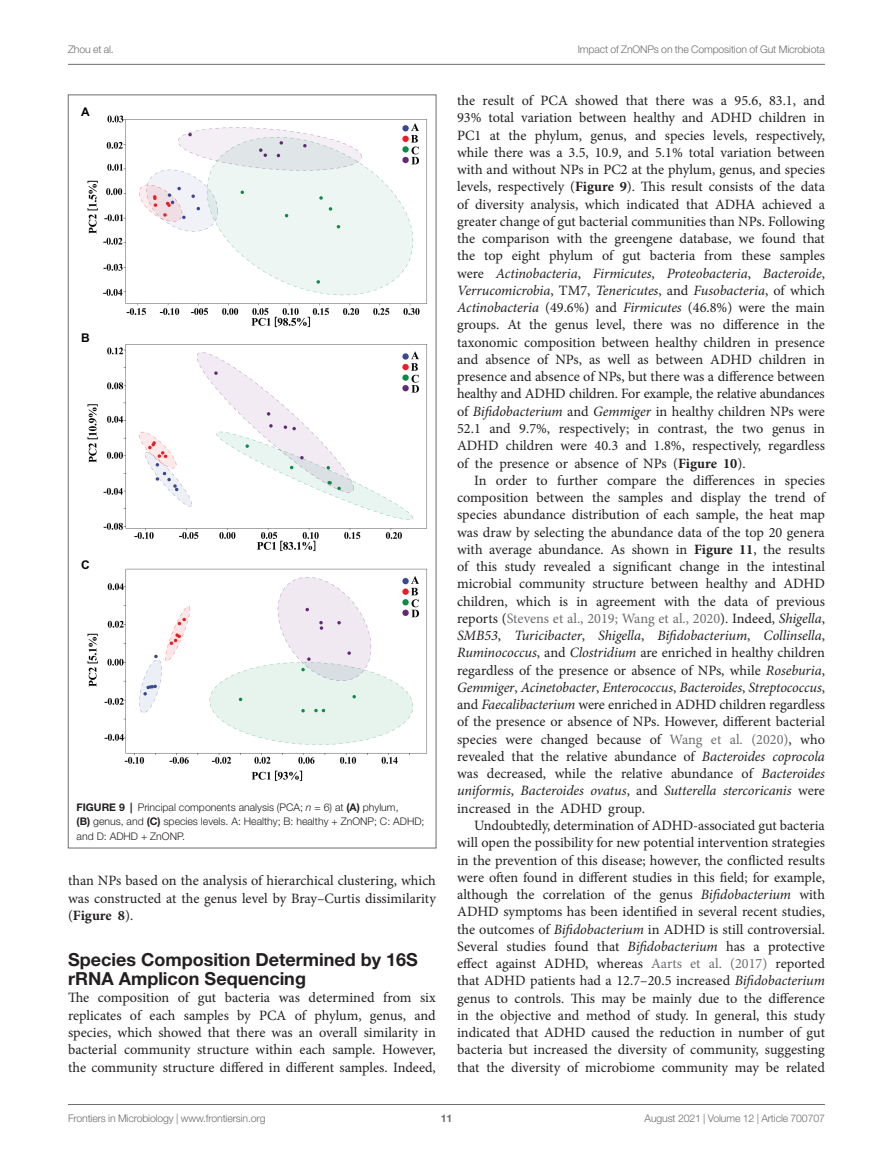
<style>
.page{position:relative;width:893px;height:1170px;background:#fff}
.page>*{position:absolute;margin:0;border:0;box-sizing:border-box;transform-origin:0 0}
.HEAD_2{font:700 18px/18.8px "Helvetica Neue LT Std";color:#231f20}
.TEXT{font:14.25px/17.2px "Minion Pro";color:#231f20;text-align:justify}
.TEXT_FLUSH{font:14.25px/17.2px "Minion Pro";color:#231f20;text-align:justify}
.t1{font:700 12px "Arial";color:#040503}
.FIG_LEG{font:300 10.5px/14.2px "Helvetica Neue LT Std";color:#231f20}
.t2{font:300 10.5px "Helvetica Neue LT Std";letter-spacing:-.015em;color:#6c6d70}
.t3{font:700 10.5px "Helvetica Neue LT Std";color:#6c6d70}
.s1{font-weight:700}
.s2{font-style:italic}
.s3{color:#6c6d70}
</style>
<div class="page">
<hr style="left:68px;top:64px;width:757px;height:1px;background:#6c6d70">
<hr style="left:68px;top:1104px;width:757px;height:1px;background:#6c6d70">
<img style="left:87px;top:115px;width:340px;height:666px">
<p class="t2" style="left:68px;top:42px;width:47px">Zhou et al.</p>
<p class="t2" style="left:578px;top:42px;width:249px">Impact of ZnONPs on the Composition of Gut Microbiota</p>
<p class="t1" style="left:81px;top:103px;width:10px">A</p>
<p class="t1" style="left:81px;top:329px;width:10px">B</p>
<p class="t1" style="left:81px;top:556px;width:10px">C</p>
<p class="FIG_LEG" style="left:77px;top:799px;width:349px"><span class="s1">FIGURE 9 |</span> Principal components analysis (PCA; <span class="s2">n</span> = 6) at <span class="s1">(A)</span> phylum,<br><span class="s1">(B)</span> genus, and <span class="s1">(C)</span> species levels. A: Healthy; B: healthy + ZnONP; C: ADHD; and D: ADHD + ZnONP.</p>
<p class="TEXT" style="left:68px;top:872px;width:369px">than NPs based on the analysis of hierarchical clustering, which was constructed at the genus level by Bray–Curtis dissimilarity (<span class="s1">Figure 8</span>).</p>
<p class="HEAD_2" style="left:68px;top:950px;width:351px">Species Composition Determined by 16S rRNA Amplicon Sequencing</p>
<p class="TEXT_FLUSH" style="left:68px;top:989px;width:369px">The composition of gut bacteria was determined from six replicates of each samples by PCA of phylum, genus, and species, which showed that there was an overall similarity in bacterial community structure within each sample. However, the community structure differed in different samples. Indeed,</p>
<p class="TEXT_FLUSH" style="left:457px;top:92px;width:369px">the result of PCA showed that there was a 95.6, 83.1, and 93% total variation between healthy and ADHD children in PC1 at the phylum, genus, and species levels, respectively, while there was a 3.5, 10.9, and 5.1% total variation between with and without NPs in PC2 at the phylum, genus, and species levels, respectively (<span class="s1">Figure 9</span>). This result consists of the data of diversity analysis, which indicated that ADHA achieved a greater change of gut bacterial communities than NPs. Following the comparison with the greengene database, we found that the top eight phylum of gut bacteria from these samples were <span class="s2">Actinobacteria</span>, <span class="s2">Firmicutes</span>, <span class="s2">Proteobacteria</span>, <span class="s2">Bacteroide</span>, <span class="s2">Verrucomicrobia</span>, TM7, <span class="s2">Tenericutes</span>, and <span class="s2">Fusobacteria</span>, of which <span class="s2">Actinobacteria</span> (49.6%) and <span class="s2">Firmicutes</span> (46.8%) were the main groups. At the genus level, there was no difference in the taxonomic composition between healthy children in presence and absence of NPs, as well as between ADHD children in presence and absence of NPs, but there was a difference between healthy and ADHD children. For example, the relative abundances of <span class="s2">Bifidobacterium</span> and <span class="s2">Gemmiger</span> in healthy children NPs were 52.1 and 9.7%, respectively; in contrast, the two genus in ADHD children were 40.3 and 1.8%, respectively, regardless of the presence or absence of NPs (<span class="s1">Figure 10</span>).</p>
<p class="TEXT" style="left:457px;top:471px;width:369px;text-indent:17px">In order to further compare the differences in species composition between the samples and display the trend of species abundance distribution of each sample, the heat map was draw by selecting the abundance data of the top 20 genera with average abundance. As shown in <span class="s1">Figure 11</span>, the results of this study revealed a significant change in the intestinal microbial community structure between healthy and ADHD children, which is in agreement with the data of previous reports (<span class="s3">Stevens et al., 2019; Wang et al., 2020</span>). Indeed, <span class="s2">Shigella</span>, <span class="s2">SMB53</span>, <span class="s2">Turicibacter</span>, <span class="s2">Shigella</span>, <span class="s2">Bifidobacterium</span>, <span class="s2">Collinsella</span>, <span class="s2">Ruminococcus</span>, and <span class="s2">Clostridium</span> are enriched in healthy children regardless of the presence or absence of NPs, while <span class="s2">Roseburia</span>, <span class="s2">Gemmiger</span>, <span class="s2">Acinetobacter</span>, <span class="s2">Enterococcus</span>, <span class="s2">Bacteroides</span>, <span class="s2">Streptococcus</span>, and <span class="s2">Faecalibacterium</span> were enriched in ADHD children regardless of the presence or absence of NPs. However, different bacterial species were changed because of <span class="s3">Wang et al. (2020)</span>, who revealed that the relative abundance of <span class="s2">Bacteroides coprocola </span>was decreased, while the relative abundance of <span class="s2">Bacteroides uniformis</span>, <span class="s2">Bacteroides ovatus</span>, and <span class="s2">Sutterella stercoricanis</span> were increased in the ADHD group.</p>
<p class="TEXT" style="left:457px;top:816px;width:369px;text-indent:17px">Undoubtedly, determination of ADHD-associated gut bacteria will open the possibility for new potential intervention strategies in the prevention of this disease; however, the conflicted results were often found in different studies in this field; for example, although the correlation of the genus <span class="s2">Bifidobacterium</span> with ADHD symptoms has been identified in several recent studies, the outcomes of <span class="s2">Bifidobacterium</span> in ADHD is still controversial.<br>Several studies found that <span class="s2">Bifidobacterium</span> has a protective effect against ADHD, whereas <span class="s3">Aarts et al. (2017)</span> reported that ADHD patients had a 12.7–20.5 increased <span class="s2">Bifidobacterium </span>genus to controls. This may be mainly due to the difference in the objective and method of study. In general, this study indicated that ADHD caused the reduction in number of gut bacteria but increased the diversity of community, suggesting that the diversity of microbiome community may be related</p>
<p class="t2" style="left:68px;top:1111px;width:199px">Frontiers in Microbiology | www.frontiersin.org</p>
<p class="t3" style="left:441px;top:1111px;width:13px">11</p>
<p class="t2" style="left:645px;top:1111px;width:182px">August 2021 | Volume 12 | Article 700707</p>
</div>
